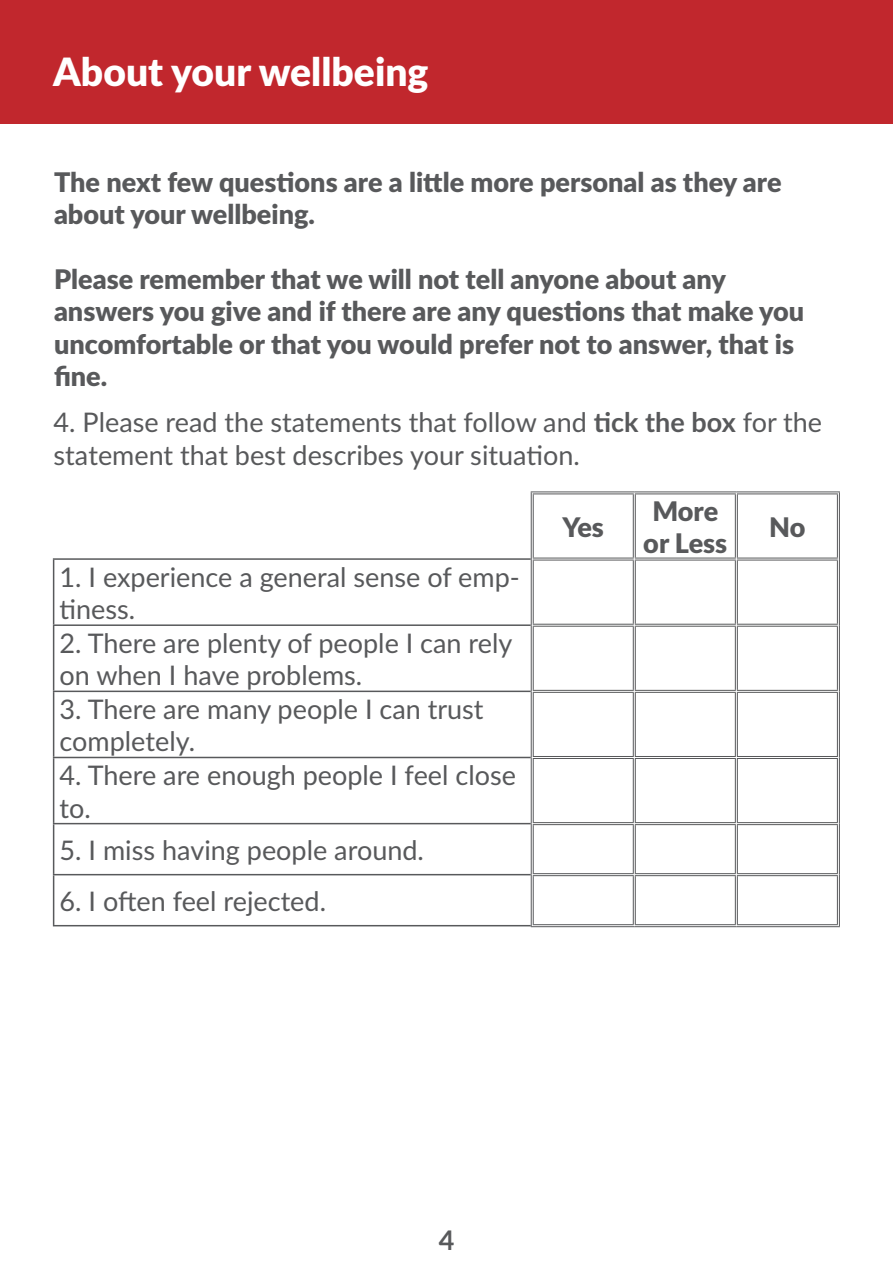
<style>
.page{position:relative;width:893px;height:1263px;background:#fff}
.page>*{position:absolute;margin:0;border:0;box-sizing:border-box;transform-origin:0 0}
.t1{font:900 39px "Lato Latin";color:#fff}
.t2{font:27px/32.4px "Lato Latin";color:#58595b}
.t3{font:900 27px/32.4px "Lato Latin";color:#58595b}
.t4{font:700 27px "Lato Latin";color:#58595b}
.s1{font-weight:700}
</style>
<div class="page">
<div style="left:0;top:0;width:893px;height:124px;background:#c1272d"></div>
<hr style="left:53px;top:875px;width:1px;height:50px;background:#58595b">
<hr style="left:53px;top:925px;width:478px;height:1px;background:#58595b">
<hr style="left:53px;top:558px;width:478px;height:2px;background:#58595b">
<hr style="left:53px;top:560px;width:1px;height:64px;background:#58595b">
<hr style="left:53px;top:624px;width:478px;height:2px;background:#58595b">
<hr style="left:53px;top:626px;width:1px;height:65px;background:#58595b">
<hr style="left:53px;top:691px;width:478px;height:1px;background:#58595b">
<hr style="left:53px;top:692px;width:1px;height:65px;background:#58595b">
<hr style="left:53px;top:757px;width:478px;height:1px;background:#58595b">
<hr style="left:53px;top:758px;width:1px;height:65px;background:#58595b">
<hr style="left:53px;top:823px;width:478px;height:1px;background:#58595b">
<hr style="left:53px;top:824px;width:1px;height:50px;background:#58595b">
<hr style="left:53px;top:874px;width:478px;height:1px;background:#58595b">
<hr style="left:531px;top:875px;width:1px;height:51px;background:#58595b">
<hr style="left:533px;top:876px;width:1px;height:48px;background:#58595b">
<hr style="left:533px;top:924px;width:101px;height:1px;background:#58595b">
<hr style="left:531px;top:926px;width:103px;height:1px;background:#58595b">
<hr style="left:531px;top:491px;width:103px;height:1px;background:#58595b">
<hr style="left:533px;top:493px;width:101px;height:1px;background:#58595b">
<hr style="left:531px;top:492px;width:1px;height:67px;background:#58595b">
<hr style="left:533px;top:494px;width:1px;height:63px;background:#58595b">
<hr style="left:533px;top:557px;width:101px;height:1px;background:#58595b">
<hr style="left:533px;top:559px;width:101px;height:1px;background:#58595b">
<hr style="left:531px;top:559px;width:1px;height:66px;background:#58595b">
<hr style="left:533px;top:560px;width:1px;height:64px;background:#58595b">
<hr style="left:533px;top:624px;width:101px;height:1px;background:#58595b">
<hr style="left:533px;top:626px;width:101px;height:1px;background:#58595b">
<hr style="left:531px;top:625px;width:1px;height:66px;background:#58595b">
<hr style="left:533px;top:627px;width:1px;height:63px;background:#58595b">
<hr style="left:533px;top:690px;width:101px;height:1px;background:#58595b">
<hr style="left:533px;top:692px;width:101px;height:1px;background:#58595b">
<hr style="left:531px;top:691px;width:1px;height:66px;background:#58595b">
<hr style="left:533px;top:693px;width:1px;height:63px;background:#58595b">
<hr style="left:533px;top:756px;width:101px;height:1px;background:#58595b">
<hr style="left:533px;top:758px;width:101px;height:1px;background:#58595b">
<hr style="left:531px;top:757px;width:1px;height:67px;background:#58595b">
<hr style="left:533px;top:759px;width:1px;height:63px;background:#58595b">
<hr style="left:533px;top:822px;width:101px;height:1px;background:#58595b">
<hr style="left:533px;top:824px;width:101px;height:1px;background:#58595b">
<hr style="left:531px;top:824px;width:1px;height:51px;background:#58595b">
<hr style="left:533px;top:825px;width:1px;height:48px;background:#58595b">
<hr style="left:533px;top:873px;width:101px;height:1px;background:#58595b">
<hr style="left:533px;top:875px;width:101px;height:1px;background:#58595b">
<hr style="left:634px;top:491px;width:102px;height:1px;background:#58595b">
<hr style="left:635px;top:493px;width:101px;height:1px;background:#58595b">
<hr style="left:633px;top:494px;width:1px;height:63px;background:#58595b">
<hr style="left:635px;top:494px;width:1px;height:63px;background:#58595b">
<hr style="left:635px;top:557px;width:101px;height:1px;background:#58595b">
<hr style="left:635px;top:559px;width:101px;height:1px;background:#58595b">
<hr style="left:633px;top:560px;width:1px;height:64px;background:#58595b">
<hr style="left:635px;top:560px;width:1px;height:64px;background:#58595b">
<hr style="left:635px;top:624px;width:101px;height:1px;background:#58595b">
<hr style="left:635px;top:626px;width:101px;height:1px;background:#58595b">
<hr style="left:633px;top:627px;width:1px;height:63px;background:#58595b">
<hr style="left:635px;top:627px;width:1px;height:63px;background:#58595b">
<hr style="left:635px;top:690px;width:101px;height:1px;background:#58595b">
<hr style="left:635px;top:692px;width:101px;height:1px;background:#58595b">
<hr style="left:633px;top:693px;width:1px;height:63px;background:#58595b">
<hr style="left:635px;top:693px;width:1px;height:63px;background:#58595b">
<hr style="left:635px;top:756px;width:101px;height:1px;background:#58595b">
<hr style="left:635px;top:758px;width:101px;height:1px;background:#58595b">
<hr style="left:633px;top:759px;width:1px;height:63px;background:#58595b">
<hr style="left:635px;top:759px;width:1px;height:63px;background:#58595b">
<hr style="left:635px;top:822px;width:101px;height:1px;background:#58595b">
<hr style="left:635px;top:824px;width:101px;height:1px;background:#58595b">
<hr style="left:633px;top:825px;width:1px;height:48px;background:#58595b">
<hr style="left:635px;top:825px;width:1px;height:48px;background:#58595b">
<hr style="left:736px;top:491px;width:104px;height:1px;background:#58595b">
<hr style="left:737px;top:493px;width:101px;height:1px;background:#58595b">
<hr style="left:735px;top:494px;width:1px;height:63px;background:#58595b">
<hr style="left:737px;top:494px;width:1px;height:63px;background:#58595b">
<hr style="left:837px;top:494px;width:1px;height:63px;background:#58595b">
<hr style="left:839px;top:492px;width:1px;height:67px;background:#58595b">
<hr style="left:737px;top:557px;width:101px;height:1px;background:#58595b">
<hr style="left:737px;top:559px;width:101px;height:1px;background:#58595b">
<hr style="left:735px;top:560px;width:1px;height:64px;background:#58595b">
<hr style="left:737px;top:560px;width:1px;height:64px;background:#58595b">
<hr style="left:837px;top:560px;width:1px;height:64px;background:#58595b">
<hr style="left:839px;top:559px;width:1px;height:66px;background:#58595b">
<hr style="left:737px;top:624px;width:101px;height:1px;background:#58595b">
<hr style="left:737px;top:626px;width:101px;height:1px;background:#58595b">
<hr style="left:735px;top:627px;width:1px;height:63px;background:#58595b">
<hr style="left:737px;top:627px;width:1px;height:63px;background:#58595b">
<hr style="left:837px;top:627px;width:1px;height:63px;background:#58595b">
<hr style="left:839px;top:625px;width:1px;height:66px;background:#58595b">
<hr style="left:737px;top:690px;width:101px;height:1px;background:#58595b">
<hr style="left:737px;top:692px;width:101px;height:1px;background:#58595b">
<hr style="left:735px;top:693px;width:1px;height:63px;background:#58595b">
<hr style="left:737px;top:693px;width:1px;height:63px;background:#58595b">
<hr style="left:837px;top:693px;width:1px;height:63px;background:#58595b">
<hr style="left:839px;top:691px;width:1px;height:66px;background:#58595b">
<hr style="left:737px;top:756px;width:101px;height:1px;background:#58595b">
<hr style="left:737px;top:758px;width:101px;height:1px;background:#58595b">
<hr style="left:735px;top:759px;width:1px;height:63px;background:#58595b">
<hr style="left:737px;top:759px;width:1px;height:63px;background:#58595b">
<hr style="left:837px;top:759px;width:1px;height:63px;background:#58595b">
<hr style="left:839px;top:757px;width:1px;height:67px;background:#58595b">
<hr style="left:737px;top:822px;width:101px;height:1px;background:#58595b">
<hr style="left:737px;top:824px;width:101px;height:1px;background:#58595b">
<hr style="left:735px;top:825px;width:1px;height:48px;background:#58595b">
<hr style="left:737px;top:825px;width:1px;height:48px;background:#58595b">
<hr style="left:837px;top:825px;width:1px;height:48px;background:#58595b">
<hr style="left:839px;top:824px;width:1px;height:51px;background:#58595b">
<hr style="left:635px;top:873px;width:101px;height:1px;background:#58595b">
<hr style="left:635px;top:875px;width:101px;height:1px;background:#58595b">
<hr style="left:633px;top:876px;width:1px;height:48px;background:#58595b">
<hr style="left:635px;top:876px;width:1px;height:48px;background:#58595b">
<hr style="left:635px;top:924px;width:101px;height:1px;background:#58595b">
<hr style="left:634px;top:926px;width:102px;height:1px;background:#58595b">
<hr style="left:737px;top:873px;width:101px;height:1px;background:#58595b">
<hr style="left:737px;top:875px;width:101px;height:1px;background:#58595b">
<hr style="left:735px;top:876px;width:1px;height:48px;background:#58595b">
<hr style="left:737px;top:876px;width:1px;height:48px;background:#58595b">
<hr style="left:837px;top:876px;width:1px;height:48px;background:#58595b">
<hr style="left:839px;top:875px;width:1px;height:51px;background:#58595b">
<hr style="left:737px;top:924px;width:101px;height:1px;background:#58595b">
<hr style="left:736px;top:926px;width:104px;height:1px;background:#58595b">
<p class="t1" style="left:53px;top:48px;width:377px">About your wellbeing</p>
<p class="t3" style="left:54px;top:165px;width:729px">The next few questions are a little more personal as they are about your wellbeing.</p>
<p class="t3" style="left:54px;top:262px;width:752px">Please remember that we will not tell anyone about any answers you give and if there are any questions that make you uncomfortable or that you would prefer not to answer, that is fine.</p>
<p class="t2" style="left:54px;top:406px;width:770px">4. Please read the statements that follow and <span class="s1">tick the box</span> for the statement that best describes your situation.</p>
<p class="t2" style="left:60px;top:561px;width:462px">1. I experience a general sense of emp&shy;tiness.</p>
<p class="t2" style="left:60px;top:627px;width:454px">2. There are plenty of people I can rely on when I have problems.</p>
<p class="t2" style="left:60px;top:693px;width:425px">3. There are many people I can trust completely.</p>
<p class="t2" style="left:60px;top:759px;width:458px">4. There are enough people I feel close to.</p>
<p class="t2" style="left:60px;top:834px;width:366px">5. I miss having people around.</p>
<p class="t2" style="left:60px;top:885px;width:268px">6. I often feel rejected.</p>
<p class="t3" style="left:562px;top:510px;width:43px">Yes</p>
<p class="t3" style="left:643px;top:494px;width:85px;text-align:center">More or Less</p>
<p class="t3" style="left:769px;top:510px;width:38px">No</p>
<p class="t4" style="left:439px;top:1224px;width:17px">4</p>
</div>
